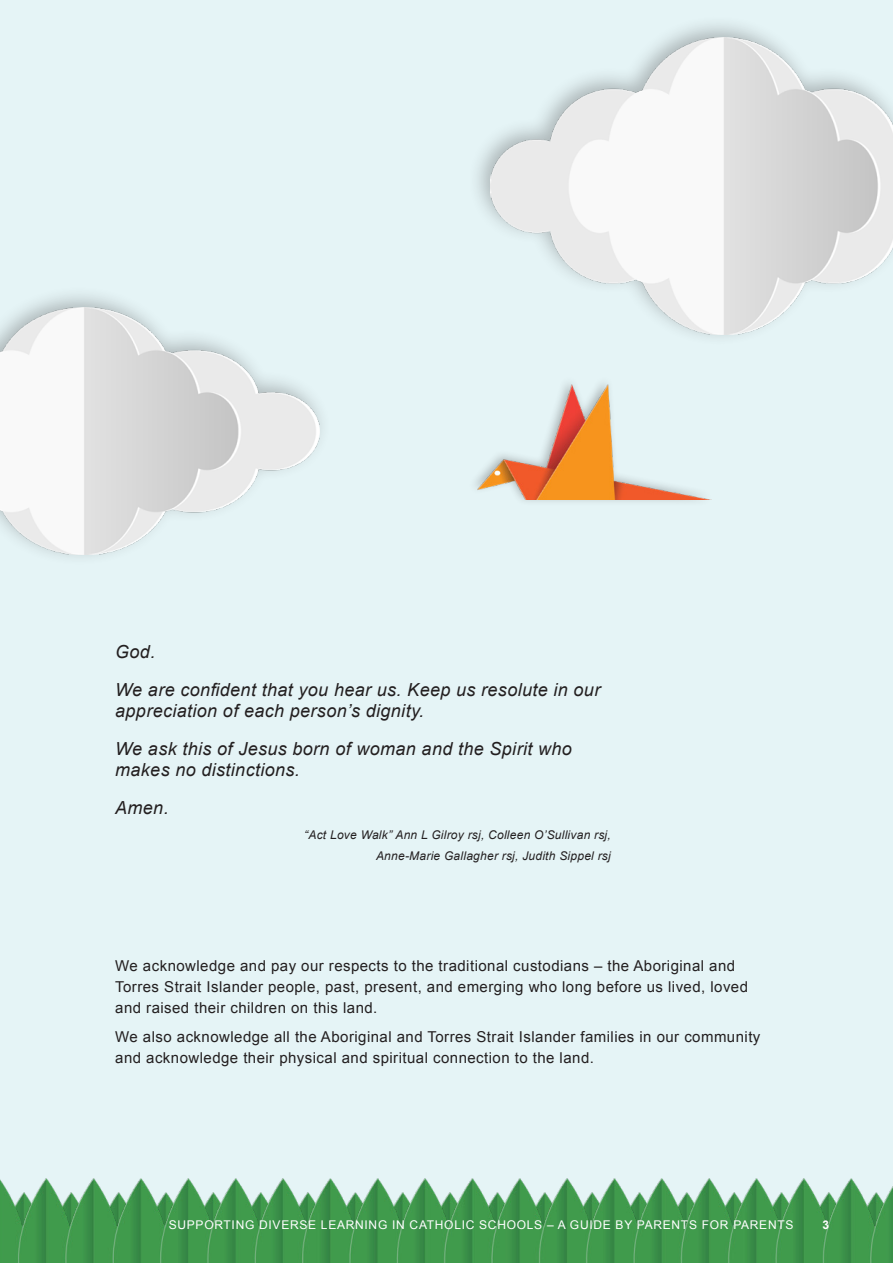
<style>
.page{position:relative;width:893px;height:1263px;background:#e5f4f6}
.page>*{position:absolute;margin:0;border:0;box-sizing:border-box;transform-origin:0 0}
.t1{font:italic 18px/38px "Arial";letter-spacing:.02em;color:#231f20}
.t2{font:15px/21px "Arial";letter-spacing:.03em;color:#231f20}
.t3{font:italic 12px/21px "Arial";letter-spacing:.02em;color:#231f20;text-align:right}
.t4{font:12px "Arial";letter-spacing:.06em;color:#fff}
.t5{font:700 12px "Arial";color:#fff}
</style>
<div class="page">
<img style="left:0;top:1179px;width:893px;height:84px">
<div style="left:468px;top:15px;width:425px;height:332px;background:#231f20;opacity:.29"></div>
<img style="left:490px;top:37px;width:403px;height:298px">
<div style="left:0;top:285px;width:331px;height:281px;background:#231f20;opacity:.29"></div>
<img style="left:0;top:308px;width:319px;height:246px">
<img style="left:477px;top:385px;width:234px;height:115px">
<p class="t1" style="left:115px;top:633px;width:487px">God.<br>We are confident that you hear us. Keep us resolute in our</p>
<p class="t1" style="left:115px;top:692px;width:458px">appreciation of each person’s dignity.<br>We ask this of Jesus born of woman and the Spirit who</p>
<p class="t1" style="left:115px;top:751px;width:186px">makes no distinctions.<br>Amen.</p>
<p class="t3" style="left:304px;top:825px;width:308px">“Act Love Walk” Ann L Gilroy rsj, Colleen O’Sullivan rsj,<br>Anne-Marie Gallagher rsj, Judith Sippel rsj</p>
<p class="t2" style="left:115px;top:955px;width:634px">We acknowledge and pay our respects to the traditional custodians – the Aboriginal and<br>Torres Strait Islander people, past, present, and emerging who long before us lived, loved and raised their children on this land.</p>
<p class="t2" style="left:115px;top:1027px;width:647px">We also acknowledge all the Aboriginal and Torres Strait Islander families in our community and acknowledge their physical and spiritual connection to the land.</p>
<p class="t4" style="left:169px;top:1217px;width:626px">SUPPORTING DIVERSE LEARNING IN CATHOLIC SCHOOLS – A GUIDE BY PARENTS FOR PARENTS</p>
<p class="t5" style="left:822px;top:1217px;width:8px">3</p>
</div>
